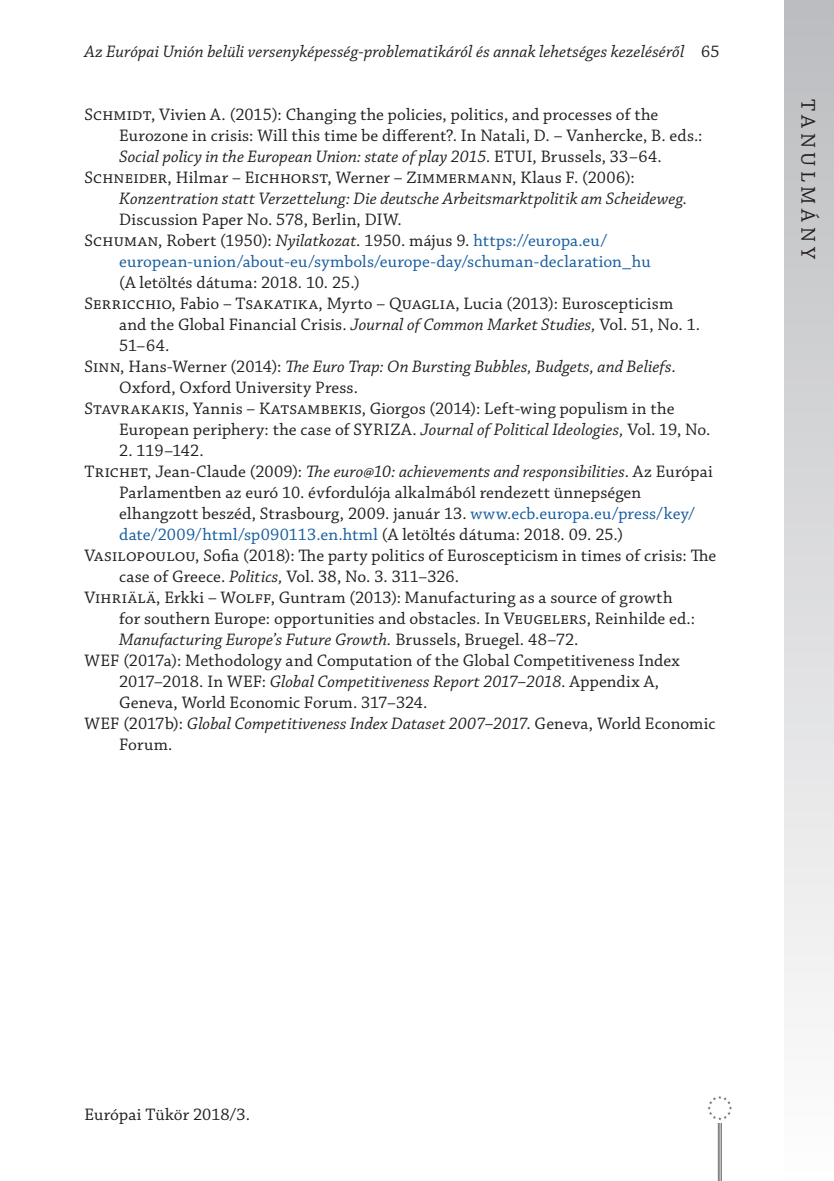
<style>
.page{position:relative;width:834px;height:1181px;background:#fff}
.page>*{position:absolute;margin:0;border:0;box-sizing:border-box;transform-origin:0 0}
.t1{font:21px "Chaparral Pro";letter-spacing:.21em;color:#231f20}
._6__Bibliography_ite{font:17.5px/21px "Chaparral Pro";letter-spacing:.005em;color:#231f20}
._6__Bibliography_ite-2{font:italic 17.5px/21px "Chaparral Pro";letter-spacing:.005em;color:#231f20}
._6__Bibliography_ite-3{font:17.5px/21px "Chaparral Pro";letter-spacing:.01em;color:#175d9e}
.s1{font-style:italic}
.s2{color:#231f20}
.s3{font-style:italic;color:#231f20}
.s4{color:#175d9e}
.s5{font-style:normal}
</style>
<div class="page">
<div style="left:784px;top:0;width:49px;height:1181px;background:linear-gradient(to bottom,#bbbcbf,#fefefe)"></div>
<hr style="left:717px;top:1107px;width:1px;height:74px;background:#6c6d70">
<hr style="left:719px;top:1107px;width:1px;height:74px;background:#6c6d70">
<hr style="left:720px;top:1107px;width:1px;height:74px;background:#6c6d70">
<div style="left:704px;top:1093px;width:30px;height:29px;background:#fff"></div>
<svg style="left:707px;top:1095px;width:25px;height:25px"></svg>
<p class="_6__Bibliography_ite-2" style="left:84px;top:42px;width:601px">Az Európai Unión belüli versenyképesség-problematikáról és annak lehetséges kezeléséről</p>
<p class="_6__Bibliography_ite" style="left:701px;top:42px;width:20px">65</p>
<p class="_6__Bibliography_ite" style="left:119px;top:105px;width:585px;text-indent:-35px">Schmidt, Vivien A. (2015): Changing the policies, politics, and processes of the<br>Eurozone in crisis: Will this time be different?. In Natali, D. – Vanhercke, B. eds.:<br><span class="s1">Social policy in the European Union: state of play 2015.</span> ETUI, Brussels, 33–64.</p>
<p class="_6__Bibliography_ite" style="left:119px;top:168px;width:569px;text-indent:-35px">Schneider, Hilmar – Eichhorst, Werner – Zimmermann, Klaus F. (2006):<br><span class="s1">Konzentration statt Verzettelung: Die deutsche Arbeitsmarktpolitik am Scheideweg</span>.<br>Discussion Paper No. 578, Berlin, DIW.</p>
<p class="_6__Bibliography_ite-3" style="left:119px;top:231px;width:533px;text-indent:-35px"><span class="s2">Schuman, Robert (1950):</span> <span class="s3">Nyilatkozat</span><span class="s2">. 1950. május 9.</span> https://europa.eu/ european-union/about-eu/symbols/europe-day/schuman-declaration_hu <span class="s2">(A letöltés dátuma: 2018. 10. 25.)</span></p>
<p class="_6__Bibliography_ite" style="left:119px;top:294px;width:582px;text-indent:-35px">Serricchio, Fabio – Tsakatika, Myrto – Quaglia, Lucia (2013): Euroscepticism and the Global Financial Crisis. <span class="s1">Journal of Common Market Studies,</span> Vol. 51, No. 1.<br>51–64.</p>
<p class="_6__Bibliography_ite" style="left:119px;top:357px;width:558px;text-indent:-35px">Sinn, Hans-Werner (2014): <span class="s1">The Euro Trap: On Bursting Bubbles, Budgets, and Beliefs</span>.<br>Oxford, Oxford University Press.</p>
<p class="_6__Bibliography_ite" style="left:119px;top:399px;width:593px;text-indent:-35px">Stavrakakis, Yannis – Katsambekis, Giorgos (2014): Left-wing populism in the<br>European periphery: the case of SYRIZA. <span class="s1">Journal of Political Ideologies,</span> Vol. 19, No.</p>
<p class="_6__Bibliography_ite" style="left:119px;top:441px;width:86px">2. 119–142.</p>
<p class="_6__Bibliography_ite" style="left:119px;top:462px;width:595px;text-indent:-35px">Trichet, Jean-Claude (2009): <span class="s1">The euro@10: achievements and responsibilities</span>. Az Európai Parlamentben az euró 10. évfordulója alkalmából rendezett ünnepségen elhangzott beszéd, Strasbourg, 2009. január 13. <span class="s4">www.ecb.europa.eu/press/key/ date/2009/html/sp090113.en.html</span> (A letöltés dátuma: 2018. 09. 25.)</p>
<p class="_6__Bibliography_ite" style="left:119px;top:546px;width:598px;text-indent:-35px">Vasilopoulou, Sofia (2018): The party politics of Euroscepticism in times of crisis: The case of Greece. <span class="s1">Politics,</span> Vol. 38, No. 3. 311–326.</p>
<p class="_6__Bibliography_ite" style="left:119px;top:588px;width:577px;text-indent:-35px">Vihriälä, Erkki – Wolff, Guntram (2013): Manufacturing as a source of growth for southern Europe: opportunities and obstacles. In Veugelers, Reinhilde ed.:<br><span class="s1">Manufacturing Europe’s Future Growth.</span> Brussels, Bruegel. 48–72.</p>
<p class="_6__Bibliography_ite" style="left:119px;top:651px;width:562px;text-indent:-35px">WEF (2017a): Methodology and Computation of the Global Competitiveness Index<br>2017–2018. In WEF: <span class="s1">Global Competitiveness Report 2017–2018.</span> Appendix A,<br>Geneva, World Economic Forum. 317–324.</p>
<p class="_6__Bibliography_ite-2" style="left:119px;top:714px;width:597px;text-indent:-35px"><span class="s5">WEF (2017b):</span> Global Competitiveness Index Dataset 2007–2017<span class="s5">. Geneva, World Economic<br>Forum.</span></p>
<p class="t1" style="left:819px;top:99px;width:161px;rotate:90deg">TANULMÁNY</p>
<p class="_6__Bibliography_ite" style="left:84px;top:1105px;width:167px">Európai Tükör 2018/3.</p>
</div>
